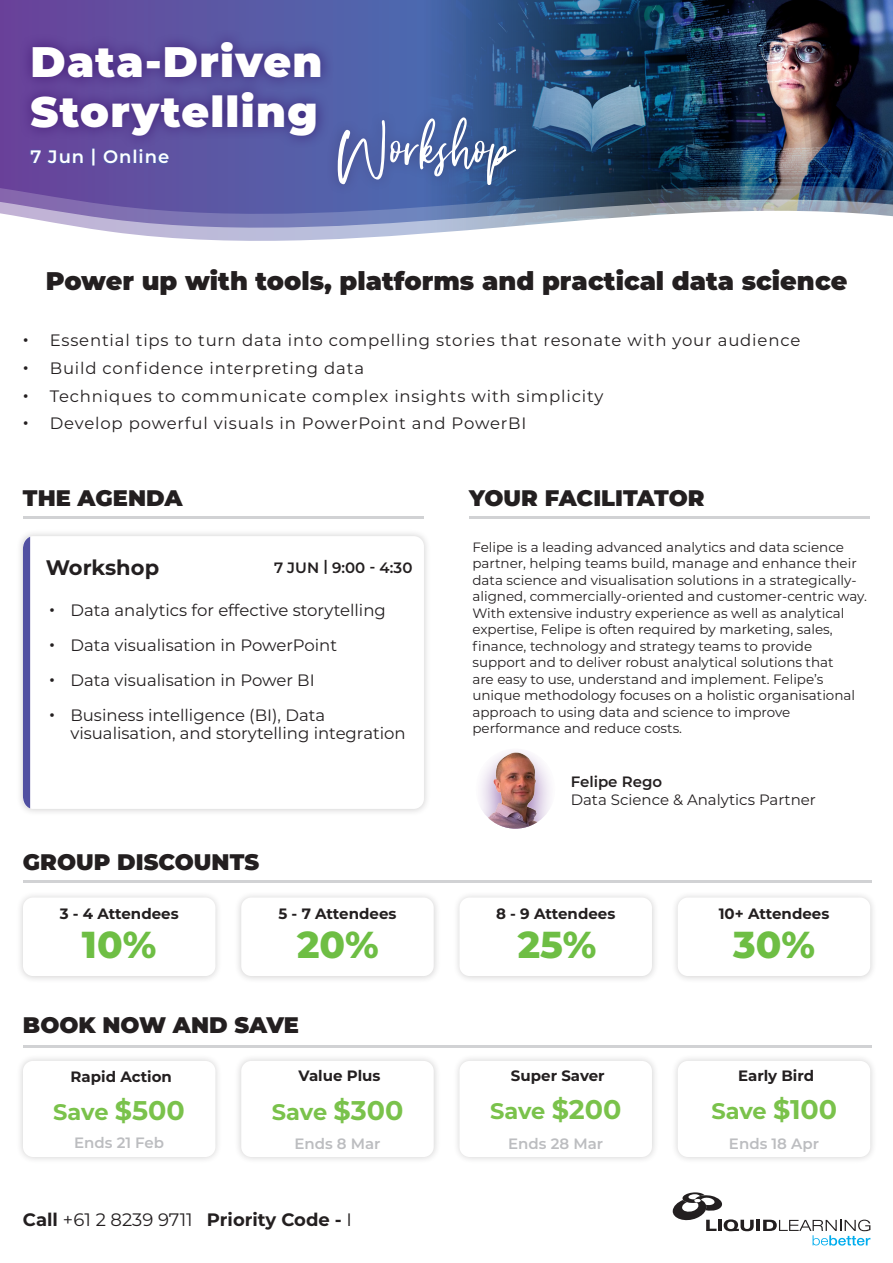
<style>
.page{position:relative;width:893px;height:1263px;background:#fff}
.page>*{position:absolute;margin:0;border:0;box-sizing:border-box;transform-origin:0 0}
.t1{font:79.5px "Friday Vibes";color:#fff}
.t2{font:900 42.6px "Montserrat";letter-spacing:.03em;color:#fff}
.t3{font:800 37.5px "Montserrat";color:#6ebe44}
.t4{font:900 25.5px "Montserrat";color:#231f20}
.t5{font:900 22.5px "Montserrat";color:#231f20}
.WorkshopHeading{font:700 22.5px "Montserrat";letter-spacing:-.01em;color:#7ac24b}
.t6{font:700 21px "Montserrat";color:#231f20}
.t7{font:700 18px "Montserrat";color:#231f20}
.t8{font:600 18px "Montserrat";letter-spacing:.05em;color:#fff}
.t9{font:16.5px "Montserrat";letter-spacing:.035em;color:#231f20}
.t10{font:16.5px/18px "Montserrat";color:#231f20}
.WorkshopHeading-2{font:700 15px "Montserrat";color:#231f20}
.WorkshopHeading-3{font:600 15px "Montserrat";color:#bcbdc0}
.t11{font:15px "Montserrat";color:#231f20}
.t12{font:600 15px "Montserrat";color:#231f20}
.t13{font:13.5px/16.5px "Montserrat";color:#231f20}
.s1{font-family:"Helvetica"}
.s2{font-size:27px}
.s3{font-weight:400}
</style>
<div class="page">
<svg style="left:672px;top:1192px;width:198px;height:53px"></svg>
<div style="left:16px;top:1054px;width:207px;height:110px;background:#231f20;opacity:.21"></div>
<div style="left:23px;top:1061px;width:192px;height:96px;background:#fff;border-radius:10px"></div>
<div style="left:453px;top:1054px;width:206px;height:110px;background:#231f20;opacity:.21"></div>
<div style="left:459px;top:1061px;width:193px;height:96px;background:#fff;border-radius:10px"></div>
<div style="left:234px;top:1054px;width:207px;height:110px;background:#231f20;opacity:.21"></div>
<div style="left:241px;top:1061px;width:193px;height:96px;background:#fff;border-radius:10px"></div>
<div style="left:671px;top:1054px;width:207px;height:110px;background:#f7f7f7"></div>
<div style="left:678px;top:1061px;width:192px;height:96px;background:#fff;border-radius:10px"></div>
<hr style="left:23px;top:1045px;width:848px;height:3px;background:#d1d2d4">
<div style="left:16px;top:890px;width:207px;height:93px;background:#231f20;opacity:.21"></div>
<div style="left:23px;top:897px;width:192px;height:79px;background:#fff;border-radius:10px"></div>
<div style="left:453px;top:890px;width:206px;height:93px;background:#231f20;opacity:.21"></div>
<div style="left:459px;top:897px;width:193px;height:79px;background:#fff;border-radius:10px"></div>
<div style="left:234px;top:890px;width:207px;height:93px;background:#231f20;opacity:.21"></div>
<div style="left:241px;top:897px;width:193px;height:79px;background:#fff;border-radius:10px"></div>
<div style="left:671px;top:890px;width:207px;height:93px;background:#231f20;opacity:.21"></div>
<div style="left:678px;top:897px;width:192px;height:79px;background:#fff;border-radius:10px"></div>
<hr style="left:23px;top:880px;width:848px;height:3px;background:#d1d2d4">
<svg style="left:0;top:0;width:370px;height:173px;background:#5d53a2"></svg>
<img style="left:370px;top:0;width:523px;height:173px">
<svg style="left:0;top:173px;width:893px;height:14px;background:#394278"></svg>
<svg style="left:0;top:187px;width:893px;height:10px;background:#495083"></svg>
<svg style="left:0;top:197px;width:893px;height:44px"></svg>
<img style="left:475px;top:748px;width:81px;height:81px;border-radius:40px">
<div style="left:16px;top:529px;width:415px;height:287px;background:#231f20;opacity:.21"></div>
<div style="left:23px;top:536px;width:401px;height:273px;background:#fff;border-radius:10px"></div>
<div style="left:23px;top:537px;width:7px;height:271px;background:#5150a1"></div>
<hr style="left:23px;top:516px;width:401px;height:3px;background:#d1d2d4">
<hr style="left:469px;top:516px;width:401px;height:3px;background:#d1d2d4">
<div style="left:29px;top:147px;width:141px;height:20px;background:#00a0dc;opacity:.3"></div>
<div style="left:19px;top:29px;width:315px;height:119px;background:#2d005d;opacity:.6"></div>
<div style="left:326px;top:107px;width:201px;height:89px;background:#2f1d45;opacity:.4"></div>
<p class="t2" style="left:31px;top:30px;width:293px">Data-Driven</p>
<p class="t2" style="left:31px;top:79px;width:289px">Storytelling</p>
<p class="t8" style="left:31px;top:144px;width:140px">7 Jun | Online</p>
<p class="t1" style="left:338px;top:101px;width:178px">Workshop</p>
<p class="t4" style="left:46px;top:262px;width:803px">Power up with tools, platforms and practical data science</p>
<p class="t9" style="left:23px;top:329px;width:779px"><span class="s1">•</span> Essential tips to turn data into compelling stories that resonate with your audience</p>
<p class="t9" style="left:23px;top:357px;width:343px"><span class="s1">•</span> Build confidence interpreting data</p>
<p class="t9" style="left:23px;top:384px;width:582px"><span class="s1">•</span> Techniques to communicate complex insights with simplicity</p>
<p class="t9" style="left:23px;top:412px;width:505px"><span class="s1">•</span> Develop powerful visuals in PowerPoint and PowerBI</p>
<p class="t5" style="left:23px;top:481px;width:161px">THE AGENDA</p>
<p class="t6" style="left:46px;top:552px;width:115px">Workshop</p>
<p class="t10" style="left:49px;top:601px;width:338px"><span class="s1">•</span> Data analytics for effective storytelling</p>
<p class="t10" style="left:49px;top:636px;width:289px"><span class="s1">•</span> Data visualisation in PowerPoint</p>
<p class="t10" style="left:49px;top:671px;width:267px"><span class="s1">•</span> Data visualisation in Power BI</p>
<p class="t10" style="left:70px;top:706px;width:337px;text-indent:-21px"><span class="s1">•</span> Business intelligence (BI), Data visualisation, and storytelling integration</p>
<p class="t12" style="left:274px;top:557px;width:140px">7 JUN | 9:00 - 4:30</p>
<p class="t5" style="left:23px;top:845px;width:238px">GROUP DISCOUNTS</p>
<p class="WorkshopHeading-2" style="left:60px;top:903px;width:120px">3 - 4 Attendees</p>
<p class="t3" style="left:82px;top:917px;width:76px">10%</p>
<p class="WorkshopHeading-2" style="left:278px;top:903px;width:119px">5 - 7 Attendees</p>
<p class="t3" style="left:297px;top:917px;width:83px">20%</p>
<p class="t5" style="left:23px;top:1008px;width:278px">BOOK NOW AND SAVE</p>
<p class="WorkshopHeading-2" style="left:71px;top:1066px;width:103px">Rapid Action</p>
<p class="WorkshopHeading" style="left:53px;top:1095px;width:133px">Save <span class="s2">$500</span></p>
<p class="WorkshopHeading-2" style="left:299px;top:1064px;width:83px">Value Plus</p>
<p class="WorkshopHeading" style="left:272px;top:1095px;width:133px">Save <span class="s2">$300</span></p>
<p class="t5" style="left:469px;top:481px;width:237px">YOUR FACILITATOR</p>
<p class="t13" style="left:472px;top:538px;width:396px">Felipe is a leading advanced analytics and data science partner, helping teams build, manage and enhance their data science and visualisation solutions in a strategically&shy;aligned, commercially-oriented and customer-centric way.<br>With extensive industry experience as well as analytical expertise, Felipe is often required by marketing, sales, finance, technology and strategy teams to provide support and to deliver robust analytical solutions that<br>are easy to use, understand and implement. Felipe’s unique methodology focuses on a holistic organisational approach to using data and science to improve performance and reduce costs.</p>
<p class="t12" style="left:571px;top:771px;width:93px">Felipe Rego</p>
<p class="t11" style="left:571px;top:789px;width:247px">Data Science &amp; Analytics Partner</p>
<p class="WorkshopHeading-2" style="left:496px;top:903px;width:121px">8 - 9 Attendees</p>
<p class="t3" style="left:518px;top:918px;width:80px">25%</p>
<p class="WorkshopHeading-2" style="left:511px;top:1064px;width:95px">Super Saver</p>
<p class="WorkshopHeading" style="left:490px;top:1095px;width:133px">Save <span class="s2">$200</span></p>
<p class="WorkshopHeading-2" style="left:719px;top:903px;width:112px">10+ Attendees</p>
<p class="t3" style="left:733px;top:918px;width:83px">30%</p>
<p class="WorkshopHeading-2" style="left:738px;top:1064px;width:78px">Early Bird</p>
<p class="WorkshopHeading" style="left:711px;top:1095px;width:127px">Save <span class="s2">$100</span></p>
<p class="WorkshopHeading-3" style="left:74px;top:1132px;width:92px">Ends 21 Feb</p>
<p class="WorkshopHeading-3" style="left:294px;top:1133px;width:88px">Ends 8 Mar</p>
<p class="WorkshopHeading-3" style="left:508px;top:1133px;width:96px">Ends 28 Mar</p>
<p class="WorkshopHeading-3" style="left:729px;top:1133px;width:92px">Ends 18 Apr</p>
<p class="t7" style="left:23px;top:1206px;width:331px">Call <span class="s3">+61 2 8239 9711</span> Priority Code - <span class="s3">I</span></p>
</div>
